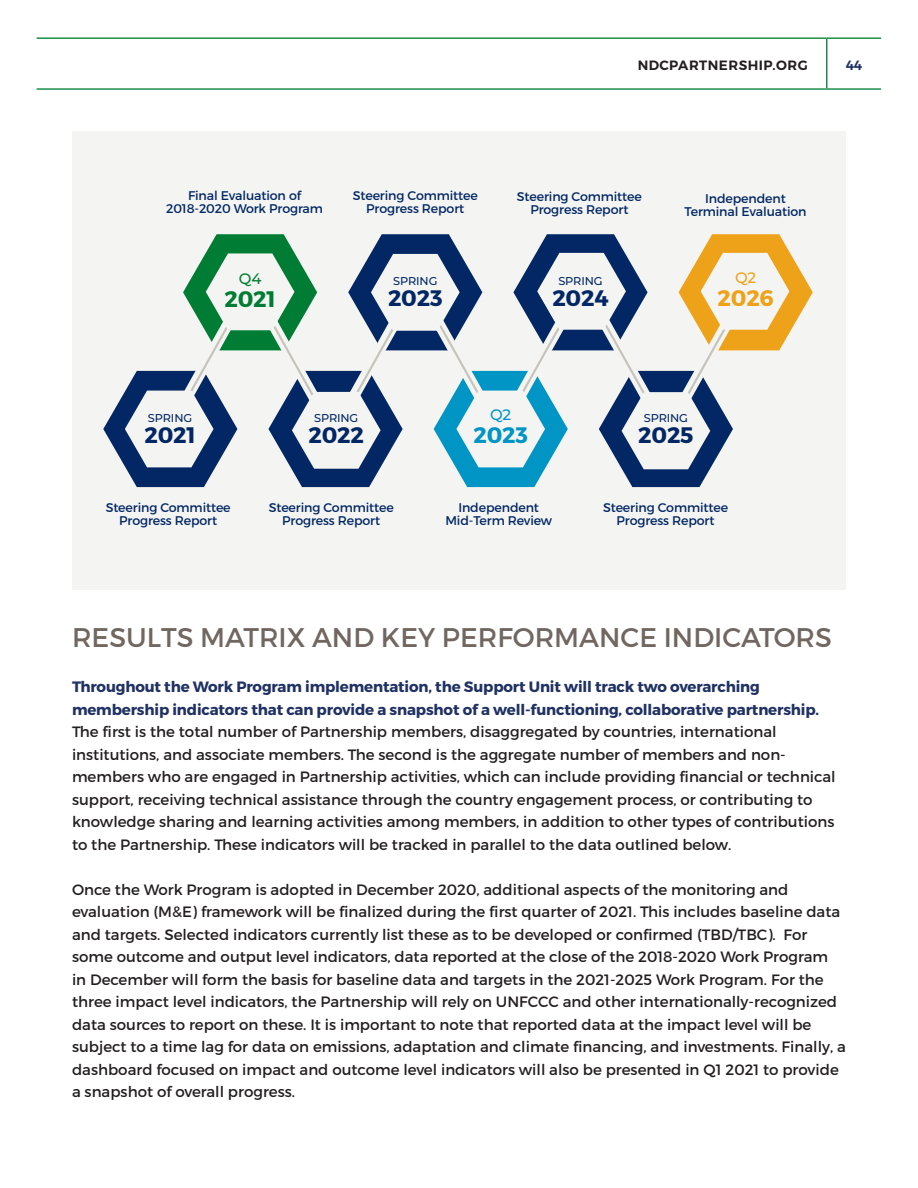
<style>
.page{position:relative;width:918px;height:1188px;background:#fff}
.page>*{position:absolute;margin:0;border:0;box-sizing:border-box;transform-origin:0 0}
.t1{font:27px "Montserrat";color:#716761}
.t2{font:700 22.35px "Montserrat";letter-spacing:-.01em;color:#03296a}
.t3{font:700 22.35px "Montserrat";color:#008237}
.t4{font:700 22.35px "Montserrat";color:#009cd0}
.t5{font:700 22.35px "Montserrat";color:#f9a91b}
.t6{font:500 15.15px "Montserrat";color:#008237}
.t7{font:500 15.15px "Montserrat";color:#009cd0}
.t8{font:500 15.15px "Montserrat";color:#f9a91b}
.t9{font:15px/22.5px "Montserrat";color:#231f20}
.t10{font:600 13.5px "Montserrat";letter-spacing:.035em;color:#231f20}
.t11{font:600 13.5px "Montserrat";color:#203264}
.t12{font:12.6px/12.9px "Montserrat";letter-spacing:-.01em;color:#03296a;text-align:center}
.t13{font:500 11.4px "Montserrat";letter-spacing:-.01em;color:#03296a}
.s1{font-weight:700;color:#203264}
</style>
<div class="page">
<hr style="left:37px;top:38px;width:790px;height:1px;background:#008237">
<hr style="left:827px;top:38px;width:54px;height:1px;background:#008237">
<hr style="left:826px;top:39px;width:1px;height:49px;background:#008237">
<hr style="left:37px;top:88px;width:790px;height:2px;background:#008237">
<hr style="left:827px;top:88px;width:54px;height:2px;background:#008237">
<div style="left:72px;top:131px;width:774px;height:459px;background:#f4f5f2"></div>
<svg style="left:103px;top:234px;width:710px;height:253px"></svg>
<p class="t10" style="left:638px;top:57px;width:172px">NDCPARTNERSHIP.ORG</p>
<p class="t11" style="left:846px;top:57px;width:18px">44</p>
<p class="t12" style="left:166px;top:189px;width:158px">Final Evaluation of<br>2018-2020 Work Program</p>
<p class="t6" style="left:239px;top:268px;width:24px">Q4</p>
<h2 class="t3" style="left:225px;top:285px;width:53px">2021</h2>
<p class="t12" style="left:353px;top:189px;width:127px">Steering Committee<br>Progress Report</p>
<p class="t13" style="left:393px;top:273px;width:46px">SPRING</p>
<h2 class="t2" style="left:388px;top:284px;width:56px">2023</h2>
<p class="t12" style="left:517px;top:190px;width:127px">Steering Committee<br>Progress Report</p>
<p class="t13" style="left:558px;top:273px;width:46px">SPRING</p>
<h2 class="t2" style="left:552px;top:284px;width:58px">2024</h2>
<p class="t12" style="left:684px;top:192px;width:124px">Independent<br>Terminal Evaluation</p>
<p class="t8" style="left:735px;top:267px;width:23px">Q2</p>
<h2 class="t5" style="left:718px;top:284px;width:58px">2026</h2>
<p class="t13" style="left:148px;top:410px;width:46px">SPRING</p>
<h2 class="t2" style="left:144px;top:421px;width:53px">2021</h2>
<p class="t12" style="left:106px;top:501px;width:127px">Steering Committee<br>Progress Report</p>
<p class="t13" style="left:314px;top:410px;width:46px">SPRING</p>
<h2 class="t2" style="left:309px;top:421px;width:57px">2022</h2>
<p class="t12" style="left:269px;top:501px;width:127px">Steering Committee<br>Progress Report</p>
<p class="t7" style="left:490px;top:404px;width:23px">Q2</p>
<h2 class="t4" style="left:473px;top:421px;width:56px">2023</h2>
<p class="t12" style="left:445px;top:501px;width:108px">Independent<br>Mid-Term Review</p>
<p class="t13" style="left:644px;top:410px;width:46px">SPRING</p>
<h2 class="t2" style="left:638px;top:421px;width:57px">2025</h2>
<p class="t12" style="left:603px;top:501px;width:127px">Steering Committee<br>Progress Report</p>
<p class="t1" style="left:72px;top:621px;width:761px">RESULTS MATRIX AND KEY PERFORMANCE INDICATORS</p>
<p class="t9" style="left:72px;top:676px;width:765px"><span class="s1">Throughout the Work Program implementation, the Support Unit will track two overarching membership indicators that can provide a snapshot of a well-functioning, collaborative partnership.<br></span>The first is the total number of Partnership members, disaggregated by countries, international institutions, and associate members. The second is the aggregate number of members and non&shy;members who are engaged in Partnership activities, which can include providing financial or technical support, receiving technical assistance through the country engagement process, or contributing to knowledge sharing and learning activities among members, in addition to other types of contributions to the Partnership. These indicators will be tracked in parallel to the data outlined below.</p>
<p class="t9" style="left:72px;top:878px;width:775px">Once the Work Program is adopted in December 2020, additional aspects of the monitoring and evaluation (M&amp;E) framework will be finalized during the first quarter of 2021. This includes baseline data and targets. Selected indicators currently list these as to be developed or confirmed (TBD/TBC). For some outcome and output level indicators, data reported at the close of the 2018-2020 Work Program in December will form the basis for baseline data and targets in the 2021-2025 Work Program. For the three impact level indicators, the Partnership will rely on UNFCCC and other internationally-recognized data sources to report on these. It is important to note that reported data at the impact level will be subject to a time lag for data on emissions, adaptation and climate financing, and investments. Finally, a dashboard focused on impact and outcome level indicators will also be presented in Q1 2021 to provide a snapshot of overall progress.</p>
</div>
